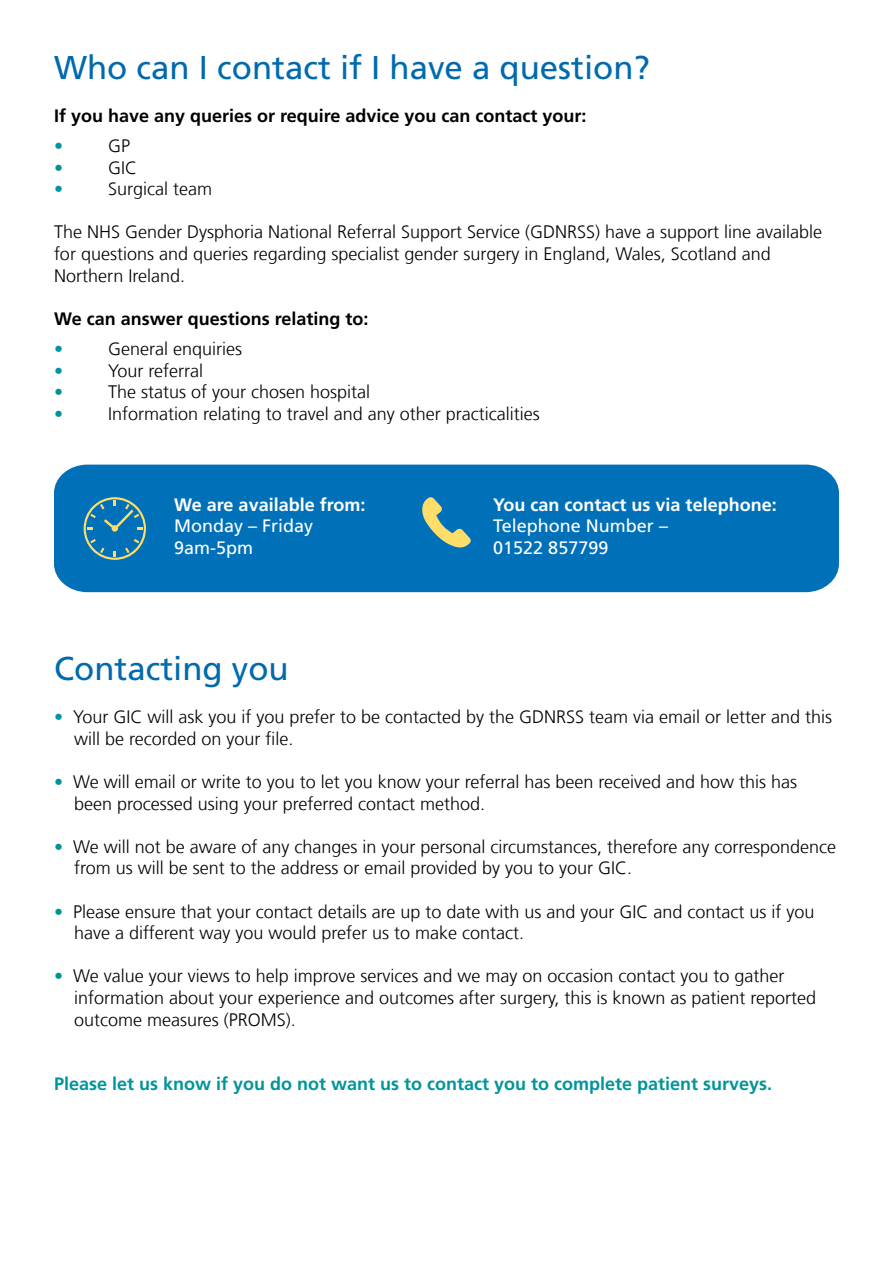
<style>
.page{position:relative;width:893px;height:1263px;background:#fff}
.page>*{position:absolute;margin:0;border:0;box-sizing:border-box;transform-origin:0 0}
.t1{font:33px "Frutiger LT Com";color:#006aae}
.t2{font:300 18px/21.6px "Frutiger LT Com";color:#000}
.t3{font:700 18px "Frutiger LT Com";color:#000}
.t4{font:700 18px "Frutiger LT Com";color:#00959b}
.t5{font:700 18px "Frutiger LT Com";color:#fff}
.t6{font:18px/21.6px "Frutiger LT Com";color:#fff}
.t7{font:300 18px "Frutiger LT Com";color:#00959b}
.s1{color:#00959b}
</style>
<div class="page">
<div style="left:54px;top:465px;width:785px;height:127px;background:#0071b9"></div>
<svg style="left:421px;top:497px;width:50px;height:51px;background:#5b979c"></svg>
<svg style="left:84px;top:497px;width:62px;height:63px;background:#2c83ab"></svg>
<h1 class="t1" style="left:54px;top:48px;width:597px">Who can I contact if I have a question?</h1>
<p class="t3" style="left:54px;top:105px;width:534px">If you have any queries or require advice you can contact your:</p>
<p class="t7" style="left:54px;top:135px;width:10px">•</p>
<p class="t2" style="left:108px;top:135px;width:23px">GP</p>
<p class="t7" style="left:54px;top:157px;width:10px">•</p>
<p class="t2" style="left:108px;top:157px;width:30px">GIC</p>
<p class="t7" style="left:54px;top:179px;width:10px">•</p>
<p class="t2" style="left:108px;top:178px;width:105px">Surgical team</p>
<p class="t2" style="left:54px;top:222px;width:770px">The NHS Gender Dysphoria National Referral Support Service (GDNRSS) have a support line available for questions and queries regarding specialist gender surgery in England, Wales, Scotland and<br>Northern Ireland.</p>
<p class="t3" style="left:54px;top:308px;width:316px">We can answer questions relating to:</p>
<p class="t7" style="left:54px;top:338px;width:10px">•</p>
<p class="t2" style="left:108px;top:338px;width:136px">General enquiries</p>
<p class="t7" style="left:54px;top:360px;width:10px">•</p>
<p class="t2" style="left:108px;top:360px;width:97px">Your referral</p>
<p class="t7" style="left:54px;top:381px;width:10px">•</p>
<p class="t2" style="left:108px;top:381px;width:264px">The status of your chosen hospital</p>
<p class="t7" style="left:54px;top:403px;width:10px">•</p>
<p class="t2" style="left:108px;top:403px;width:433px">Information relating to travel and any other practicalities</p>
<p class="t5" style="left:174px;top:494px;width:193px">We are available from:</p>
<p class="t6" style="left:174px;top:515px;width:141px">Monday – Friday<br>9am-5pm</p>
<p class="t5" style="left:493px;top:494px;width:285px">You can contact us via telephone:</p>
<p class="t6" style="left:493px;top:515px;width:176px">Telephone Number –<br>01522 857799</p>
<h1 class="t1" style="left:54px;top:649px;width:236px">Contacting you</h1>
<p class="t2" style="left:74px;top:706px;width:760px;text-indent:-20px"><span class="s1">•</span> Your GIC will ask you if you prefer to be contacted by the GDNRSS team via email or letter and this will be recorded on your file.</p>
<p class="t2" style="left:74px;top:771px;width:725px;text-indent:-20px"><span class="s1">•</span> We will email or write to you to let you know your referral has been received and how this has been processed using your preferred contact method.</p>
<p class="t2" style="left:74px;top:836px;width:764px;text-indent:-20px"><span class="s1">•</span> We will not be aware of any changes in your personal circumstances, therefore any correspondence from us will be sent to the address or email provided by you to your GIC.</p>
<p class="t2" style="left:74px;top:901px;width:742px;text-indent:-20px"><span class="s1">•</span> Please ensure that your contact details are up to date with us and your GIC and contact us if you have a different way you would prefer us to make contact.</p>
<p class="t2" style="left:74px;top:965px;width:744px;text-indent:-20px"><span class="s1">•</span> We value your views to help improve services and we may on occasion contact you to gather information about your experience and outcomes after surgery, this is known as patient reported outcome measures (PROMS).</p>
<p class="t4" style="left:54px;top:1073px;width:720px">Please let us know if you do not want us to contact you to complete patient surveys.</p>
</div>
